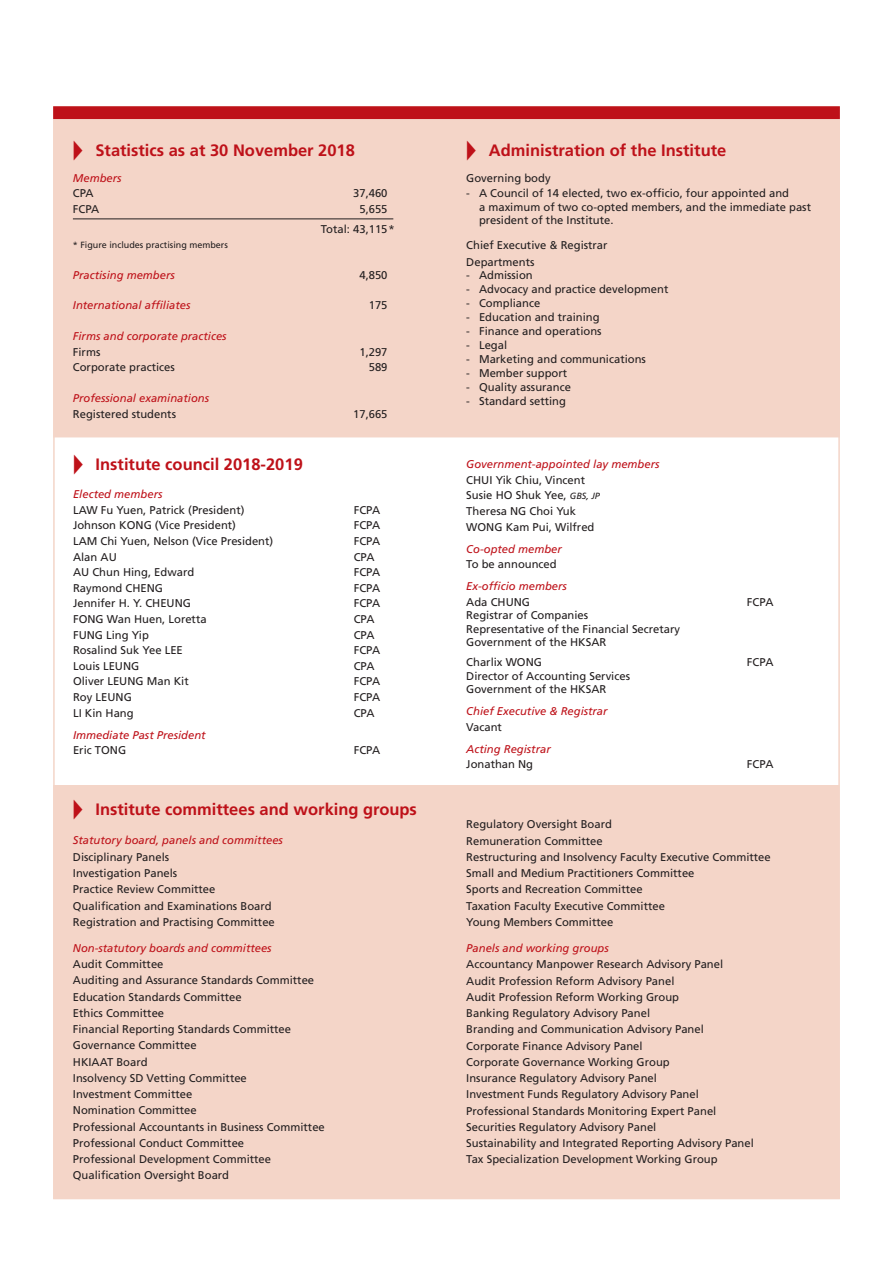
<style>
.page{position:relative;width:893px;height:1263px;background:#fff}
.page>*{position:absolute;margin:0;border:0;box-sizing:border-box;transform-origin:0 0}
.t1{font:700 16.5px "Frutiger";color:#be1119}
.t2{font:11.25px/16.2px "Frutiger";color:#231f20}
.t3{font:italic 11.25px "Frutiger";color:#be1119}
.t4{font:9px "Frutiger";color:#231f20}
.s1{font-style:italic;font-size:9px}
</style>
<div class="page">
<div style="left:54px;top:786px;width:785px;height:412px;background:#f4d5c8"></div>
<div style="left:53px;top:106px;width:787px;height:331px;background:#f4d5c8"></div>
<div style="left:53px;top:106px;width:787px;height:13px;background:#be1119;border:2px solid #be1119"></div>
<hr style="left:73px;top:218px;width:320px;height:1px;background:#231f20">
<h1 class="t1" style="left:73px;top:141px;width:284px">◆ Statistics as at 30 November 2018</h1>
<p class="t3" style="left:73px;top:171px;width:50px">Members</p>
<p class="t2" style="left:73px;top:185px;width:22px">CPA</p>
<p class="t2" style="left:353px;top:185px;width:36px">37,460</p>
<p class="t2" style="left:73px;top:201px;width:28px">FCPA</p>
<p class="t2" style="left:321px;top:199px;width:76px;line-height:20px;text-indent:39px">5,655<br>Total: 43,115*</p>
<p class="t4" style="left:73px;top:239px;width:157px">* Figure includes practising members</p>
<p class="t3" style="left:73px;top:268px;width:103px">Practising members</p>
<p class="t2" style="left:359px;top:267px;width:30px">4,850</p>
<p class="t3" style="left:73px;top:299px;width:119px">International affiliates</p>
<p class="t2" style="left:369px;top:297px;width:20px">175</p>
<p class="t3" style="left:73px;top:329px;width:155px">Firms and corporate practices</p>
<p class="t2" style="left:73px;top:344px;width:29px">Firms</p>
<p class="t2" style="left:359px;top:344px;width:30px">1,297</p>
<p class="t2" style="left:73px;top:359px;width:103px">Corporate practices</p>
<p class="t2" style="left:369px;top:359px;width:20px">589</p>
<p class="t3" style="left:73px;top:392px;width:138px">Professional examinations</p>
<p class="t2" style="left:73px;top:406px;width:105px">Registered students</p>
<p class="t2" style="left:353px;top:406px;width:36px">17,665</p>
<h1 class="t1" style="left:73px;top:455px;width:231px">◆ Institute council 2018-2019</h1>
<p class="t3" style="left:73px;top:488px;width:91px">Elected members</p>
<p class="t2" style="left:73px;top:502px;width:173px">LAW Fu Yuen, Patrick (President)</p>
<p class="t2" style="left:354px;top:502px;width:28px">FCPA</p>
<p class="t2" style="left:73px;top:517px;width:164px">Johnson KONG (Vice President)</p>
<p class="t2" style="left:354px;top:517px;width:28px">FCPA</p>
<p class="t2" style="left:73px;top:533px;width:202px">LAM Chi Yuen, Nelson (Vice President)</p>
<p class="t2" style="left:354px;top:533px;width:28px">FCPA</p>
<p class="t2" style="left:73px;top:548px;width:45px">Alan AU</p>
<p class="t2" style="left:354px;top:548px;width:22px">CPA</p>
<p class="t2" style="left:73px;top:564px;width:123px">AU Chun Hing, Edward</p>
<p class="t2" style="left:354px;top:564px;width:28px">FCPA</p>
<p class="t2" style="left:73px;top:580px;width:92px">Raymond CHENG</p>
<p class="t2" style="left:354px;top:580px;width:28px">FCPA</p>
<p class="t2" style="left:73px;top:595px;width:119px">Jennifer H. Y. CHEUNG</p>
<p class="t2" style="left:354px;top:595px;width:28px">FCPA</p>
<p class="t2" style="left:73px;top:611px;width:135px">FONG Wan Huen, Loretta</p>
<p class="t2" style="left:354px;top:611px;width:22px">CPA</p>
<p class="t2" style="left:73px;top:626px;width:77px">FUNG Ling Yip</p>
<p class="t2" style="left:354px;top:626px;width:22px">CPA</p>
<p class="t2" style="left:73px;top:642px;width:111px">Rosalind Suk Yee LEE</p>
<p class="t2" style="left:354px;top:642px;width:28px">FCPA</p>
<p class="t2" style="left:73px;top:658px;width:68px">Louis LEUNG</p>
<p class="t2" style="left:354px;top:658px;width:22px">CPA</p>
<p class="t2" style="left:73px;top:673px;width:117px">Oliver LEUNG Man Kit</p>
<p class="t2" style="left:354px;top:673px;width:28px">FCPA</p>
<p class="t2" style="left:73px;top:689px;width:60px">Roy LEUNG</p>
<p class="t2" style="left:354px;top:689px;width:28px">FCPA</p>
<p class="t2" style="left:73px;top:705px;width:62px">LI Kin Hang</p>
<p class="t2" style="left:354px;top:705px;width:22px">CPA</p>
<p class="t3" style="left:73px;top:728px;width:134px">Immediate Past President</p>
<p class="t2" style="left:73px;top:742px;width:55px">Eric TONG</p>
<p class="t2" style="left:354px;top:742px;width:28px">FCPA</p>
<h1 class="t1" style="left:73px;top:799px;width:346px">◆ Institute committees and working groups</h1>
<p class="t3" style="left:73px;top:834px;width:212px">Statutory board, panels and committees</p>
<p class="t2" style="left:73px;top:849px;width:203px">Disciplinary Panels<br>Investigation Panels<br>Practice Review Committee<br>Qualification and Examinations Board<br>Registration and Practising Committee</p>
<p class="t3" style="left:73px;top:941px;width:200px">Non-statutory boards and committees</p>
<p class="t2" style="left:73px;top:956px;width:253px">Audit Committee<br>Auditing and Assurance Standards Committee<br>Education Standards Committee<br>Ethics Committee<br>Financial Reporting Standards Committee<br>Governance Committee<br>HKIAAT Board<br>Insolvency SD Vetting Committee<br>Investment Committee<br>Nomination Committee<br>Professional Accountants in Business Committee<br>Professional Conduct Committee<br>Professional Development Committee<br>Qualification Oversight Board</p>
<h1 class="t1" style="left:466px;top:141px;width:262px">◆ Administration of the Institute</h1>
<p class="t2" style="left:466px;top:170px;width:86px">Governing body</p>
<p class="t2" style="left:479px;top:187px;width:333px;line-height:13.5px;text-indent:-13px">- A Council of 14 elected, two ex-officio, four appointed and<br>a maximum of two co-opted members, and the immediate past president of the Institute.</p>
<p class="t2" style="left:466px;top:236px;width:143px;line-height:17px">Chief Executive &amp; Registrar<br>Departments</p>
<p class="t2" style="left:466px;top:267px;width:68px">- Admission</p>
<p class="t2" style="left:466px;top:281px;width:204px">- Advocacy and practice development</p>
<p class="t2" style="left:466px;top:295px;width:76px">- Compliance</p>
<p class="t2" style="left:466px;top:309px;width:135px">- Education and training</p>
<p class="t2" style="left:466px;top:323px;width:137px">- Finance and operations</p>
<p class="t2" style="left:466px;top:337px;width:42px">- Legal</p>
<p class="t2" style="left:466px;top:351px;width:181px">- Marketing and communications</p>
<p class="t2" style="left:466px;top:365px;width:102px">- Member support</p>
<p class="t2" style="left:466px;top:379px;width:106px">- Quality assurance</p>
<p class="t2" style="left:466px;top:393px;width:101px">- Standard setting</p>
<p class="t3" style="left:466px;top:458px;width:195px">Government-appointed lay members</p>
<p class="t2" style="left:466px;top:472px;width:135px;line-height:15.6px">CHUI Yik Chiu, Vincent<br>Susie HO Shuk Yee, <span class="s1">GBS, JP<br></span>Theresa NG Choi Yuk<br>WONG Kam Pui, Wilfred</p>
<p class="t3" style="left:466px;top:542px;width:97px">Co-opted member</p>
<p class="t2" style="left:466px;top:556px;width:92px">To be announced</p>
<p class="t3" style="left:466px;top:580px;width:102px">Ex-officio members</p>
<p class="t2" style="left:466px;top:594px;width:65px">Ada CHUNG</p>
<p class="t2" style="left:747px;top:594px;width:28px">FCPA</p>
<p class="t2" style="left:466px;top:609px;width:215px;line-height:13.5px">Registrar of Companies<br>Representative of the Financial Secretary<br>Government of the HKSAR</p>
<p class="t2" style="left:466px;top:654px;width:77px">Charlix WONG</p>
<p class="t2" style="left:747px;top:654px;width:28px">FCPA</p>
<p class="t2" style="left:466px;top:669px;width:165px;line-height:13.5px">Director of Accounting Services<br>Government of the HKSAR</p>
<p class="t3" style="left:466px;top:705px;width:143px">Chief Executive &amp; Registrar</p>
<p class="t2" style="left:466px;top:719px;width:37px">Vacant</p>
<p class="t3" style="left:466px;top:742px;width:86px">Acting Registrar</p>
<p class="t2" style="left:466px;top:756px;width:68px">Jonathan Ng</p>
<p class="t2" style="left:747px;top:756px;width:28px">FCPA</p>
<p class="t2" style="left:466px;top:816px;width:306px">Regulatory Oversight Board<br>Remuneration Committee<br>Restructuring and Insolvency Faculty Executive Committee Small and Medium Practitioners Committee<br>Sports and Recreation Committee<br>Taxation Faculty Executive Committee<br>Young Members Committee</p>
<p class="t3" style="left:466px;top:941px;width:144px">Panels and working groups</p>
<p class="t2" style="left:466px;top:956px;width:289px">Accountancy Manpower Research Advisory Panel Audit Profession Reform Advisory Panel<br>Audit Profession Reform Working Group<br>Banking Regulatory Advisory Panel<br>Branding and Communication Advisory Panel Corporate Finance Advisory Panel<br>Corporate Governance Working Group<br>Insurance Regulatory Advisory Panel<br>Investment Funds Regulatory Advisory Panel Professional Standards Monitoring Expert Panel Securities Regulatory Advisory Panel<br>Sustainability and Integrated Reporting Advisory Panel Tax Specialization Development Working Group</p>
</div>
